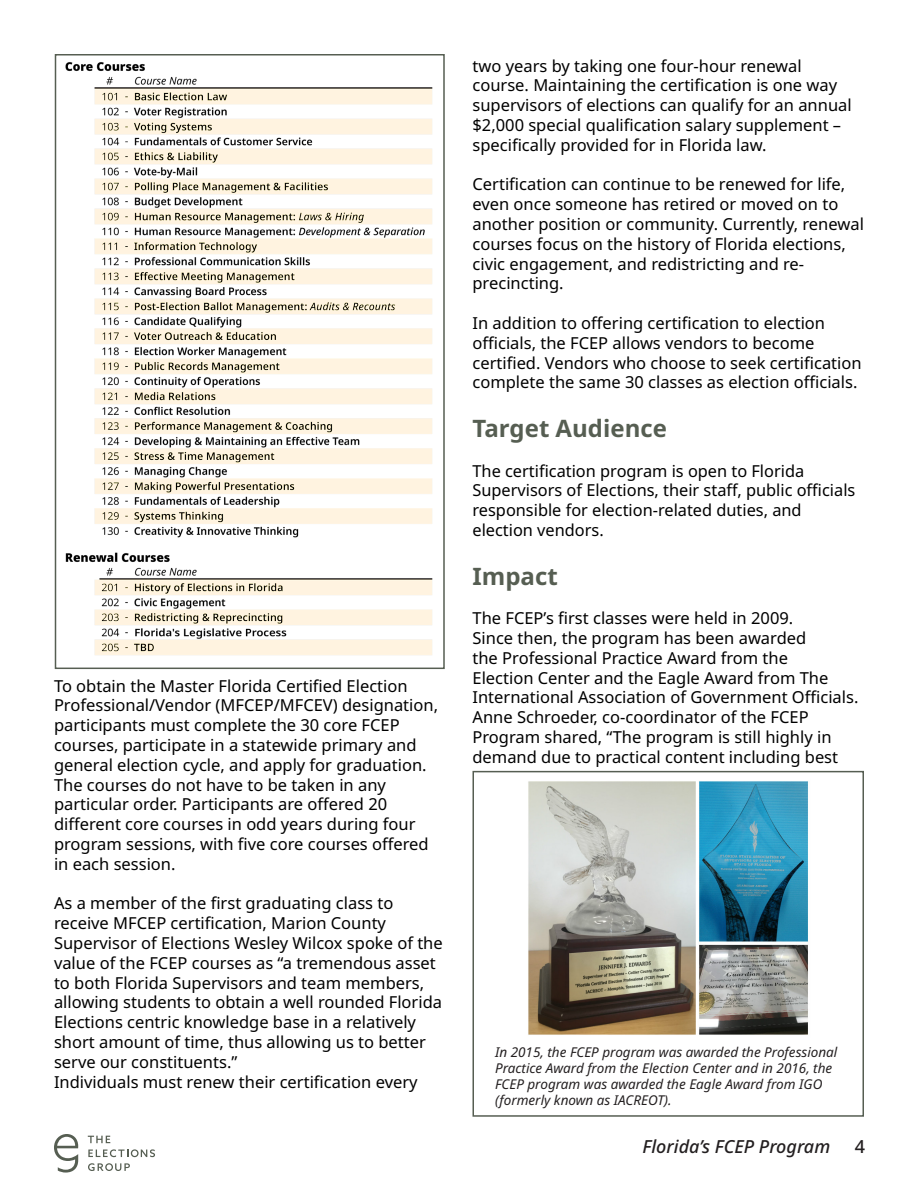
<style>
.page{position:relative;width:918px;height:1188px;background:#fff}
.page>*{position:absolute;margin:0;border:0;box-sizing:border-box;transform-origin:0 0}
.t1{font:700 24px "Noto Sans";color:#565e52}
.t2{font:italic 500 18px "Noto Sans";color:#231f20}
.t3{font:500 18px "Noto Sans";color:#231f20}
.t4{font:16.5px/19.8px "Noto Sans";color:#000}
.t5{font:italic 13.5px/16.2px "Noto Sans";color:#231f20}
</style>
<div class="page">
<svg style="left:88px;top:1136px;width:22px;height:7px"></svg>
<svg style="left:88px;top:1149px;width:67px;height:8px"></svg>
<svg style="left:88px;top:1163px;width:42px;height:8px"></svg>
<svg style="left:54px;top:1134px;width:24px;height:39px"></svg>
<img style="left:65px;top:62px;width:368px;height:593px">
<div style="left:55px;top:54px;width:390px;height:615px;border:2px solid #565e52"></div>
<div style="left:472px;top:771px;width:392px;height:346px;border:2px solid #565e52"></div>
<img style="left:528px;top:781px;width:280px;height:254px">
<p class="t4" style="left:54px;top:676px;width:386px">To obtain the Master Florida Certified Election Professional/Vendor (MFCEP/MFCEV) designation, participants must complete the 30 core FCEP courses, participate in a statewide primary and general election cycle, and apply for graduation.<br>The courses do not have to be taken in any particular order. Participants are offered 20 different core courses in odd years during four program sessions, with five core courses offered in each session.</p>
<p class="t4" style="left:54px;top:894px;width:390px">As a member of the first graduating class to receive MFCEP certification, Marion County Supervisor of Elections Wesley Wilcox spoke of the value of the FCEP courses as “a tremendous asset to both Florida Supervisors and team members, allowing students to obtain a well rounded Florida Elections centric knowledge base in a relatively short amount of time, thus allowing us to better serve our constituents.”</p>
<p class="t4" style="left:54px;top:1072px;width:365px">Individuals must renew their certification every</p>
<p class="t4" style="left:472px;top:56px;width:381px">two years by taking one four-hour renewal course. Maintaining the certification is one way supervisors of elections can qualify for an annual $2,000 special qualification salary supplement – specifically provided for in Florida law.</p>
<p class="t4" style="left:472px;top:175px;width:393px">Certification can continue to be renewed for life, even once someone has retired or moved on to another position or community. Currently, renewal courses focus on the history of Florida elections, civic engagement, and redistricting and re&shy;precincting.</p>
<p class="t4" style="left:472px;top:313px;width:391px">In addition to offering certification to election officials, the FCEP allows vendors to become certified. Vendors who choose to seek certification complete the same 30 classes as election officials.</p>
<p class="t1" style="left:472px;top:415px;width:196px">Target Audience</p>
<p class="t4" style="left:472px;top:461px;width:384px">The certification program is open to Florida Supervisors of Elections, their staff, public officials responsible for election-related duties, and election vendors.</p>
<p class="t1" style="left:472px;top:562px;width:87px">Impact</p>
<p class="t4" style="left:472px;top:609px;width:387px">The FCEP’s first classes were held in 2009.<br>Since then, the program has been awarded<br>the Professional Practice Award from the<br>Election Center and the Eagle Award from The International Association of Government Officials.<br>Anne Schroeder, co-coordinator of the FCEP Program shared, “The program is still highly in demand due to practical content including best</p>
<p class="t5" style="left:495px;top:1044px;width:344px">In 2015, the FCEP program was awarded the Professional Practice Award from the Election Center and in 2016, the FCEP program was awarded the Eagle Award from IGO (formerly known as IACREOT).</p>
<p class="t2" style="left:643px;top:1134px;width:189px">Florida’s FCEP Program</p>
<p class="t3" style="left:855px;top:1137px;width:12px">4</p>
</div>
